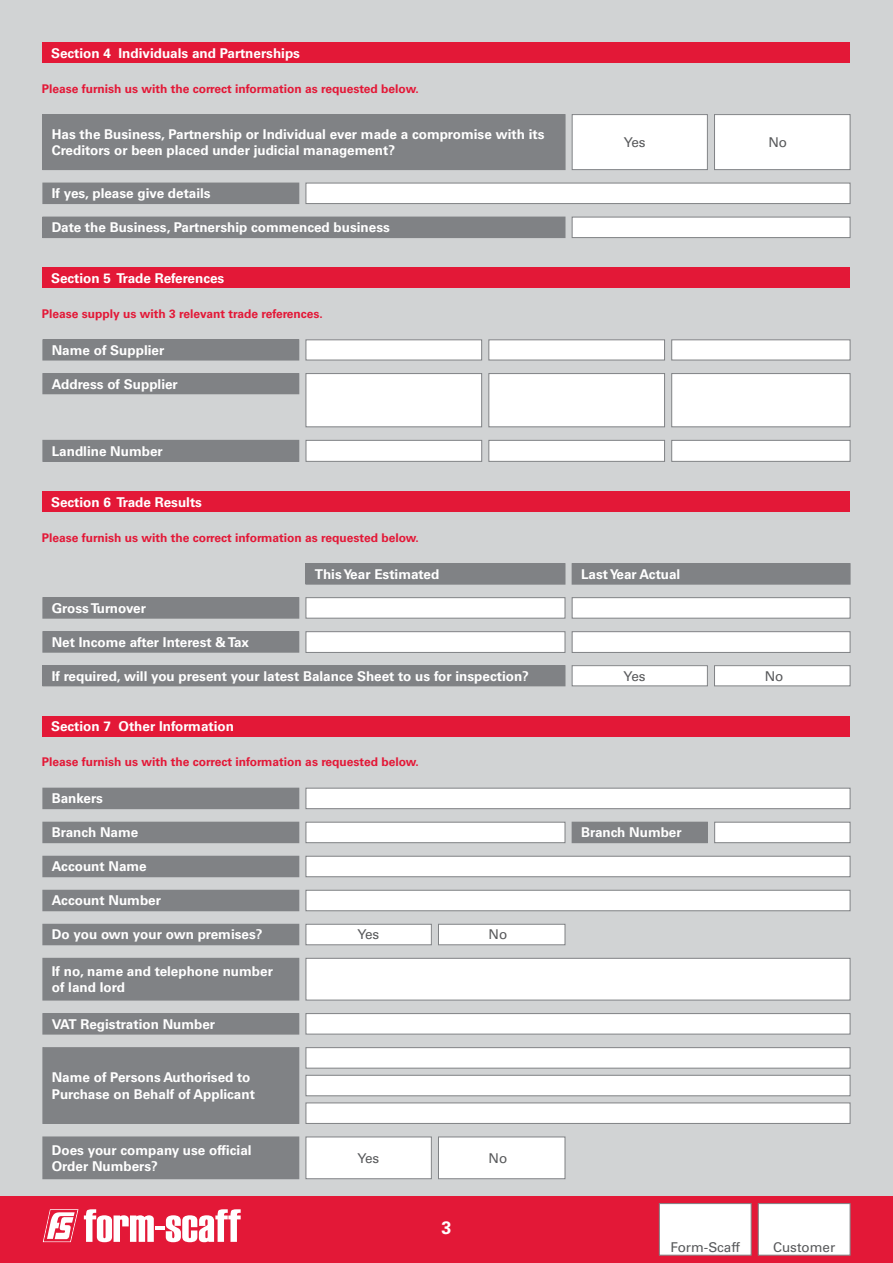
<style>
.page{position:relative;width:893px;height:1263px;background:#d1d3d4}
.page>*{position:absolute;margin:0;border:0;box-sizing:border-box;transform-origin:0 0}
.t1{font:700 18px "Univers LT Std";color:#fff}
.t2{font:700 13.5px/16.2px "Univers LT Std";color:#fff}
.t3{font:13.5px "Univers LT Std";color:#58595b}
.t4{font:700 12px "Univers LT Std";color:#e31837}
</style>
<div class="page">
<div style="left:0;top:1196px;width:893px;height:67px;background:#e31837"></div>
<svg style="left:84px;top:1209px;width:70px;height:33px"></svg>
<hr style="left:155px;top:1226px;width:10px;height:4px;background:#fff">
<svg style="left:166px;top:1209px;width:75px;height:33px"></svg>
<svg style="left:43px;top:1209px;width:35px;height:33px"></svg>
<div style="left:659px;top:1203px;width:92px;height:52px;background:#fff;border:1px solid #808285"></div>
<div style="left:758px;top:1203px;width:92px;height:52px;background:#fff;border:1px solid #808285"></div>
<div style="left:43px;top:268px;width:807px;height:20px;background:#e31837"></div>
<div style="left:43px;top:491px;width:807px;height:21px;background:#e31837"></div>
<div style="left:43px;top:43px;width:807px;height:20px;background:#e31837"></div>
<div style="left:43px;top:183px;width:256px;height:21px;background:#808285"></div>
<div style="left:43px;top:598px;width:256px;height:20px;background:#808285"></div>
<div style="left:43px;top:597px;width:256px;height:21px;border:1px solid #808285"></div>
<div style="left:43px;top:632px;width:256px;height:20px;background:#808285"></div>
<div style="left:43px;top:631px;width:256px;height:21px;border:1px solid #808285"></div>
<div style="left:43px;top:217px;width:522px;height:21px;background:#808285"></div>
<div style="left:43px;top:115px;width:522px;height:55px;background:#808285"></div>
<div style="left:43px;top:114px;width:522px;height:56px;border:1px solid #808285"></div>
<div style="left:306px;top:183px;width:544px;height:21px;background:#fff;border:1px solid #808285"></div>
<div style="left:572px;top:217px;width:278px;height:21px;background:#fff;border:1px solid #808285"></div>
<div style="left:572px;top:115px;width:135px;height:55px;background:#fff"></div>
<div style="left:572px;top:114px;width:136px;height:56px;border:1px solid #808285"></div>
<div style="left:714px;top:115px;width:136px;height:55px;background:#fff"></div>
<div style="left:714px;top:114px;width:136px;height:56px;border:1px solid #808285"></div>
<div style="left:43px;top:340px;width:256px;height:20px;background:#808285"></div>
<div style="left:43px;top:339px;width:256px;height:21px;border:1px solid #808285"></div>
<div style="left:43px;top:374px;width:256px;height:20px;background:#808285"></div>
<div style="left:43px;top:373px;width:256px;height:21px;border:1px solid #808285"></div>
<div style="left:43px;top:440px;width:256px;height:21px;background:#808285"></div>
<div style="left:43px;top:440px;width:256px;height:22px;border:1px solid #808285"></div>
<div style="left:671px;top:339px;width:179px;height:21px;background:#fff;border:1px solid #808285"></div>
<div style="left:306px;top:339px;width:176px;height:21px;background:#fff;border:1px solid #808285"></div>
<div style="left:488px;top:339px;width:177px;height:21px;background:#fff;border:1px solid #808285"></div>
<div style="left:671px;top:373px;width:179px;height:54px;background:#fff;border:1px solid #808285"></div>
<div style="left:306px;top:373px;width:176px;height:54px;background:#fff;border:1px solid #808285"></div>
<div style="left:488px;top:373px;width:177px;height:54px;background:#fff;border:1px solid #808285"></div>
<div style="left:671px;top:440px;width:179px;height:22px;background:#fff;border:1px solid #808285"></div>
<div style="left:306px;top:440px;width:176px;height:22px;background:#fff;border:1px solid #808285"></div>
<div style="left:488px;top:440px;width:177px;height:22px;background:#fff;border:1px solid #808285"></div>
<div style="left:43px;top:666px;width:522px;height:20px;background:#808285"></div>
<div style="left:43px;top:665px;width:522px;height:21px;border:1px solid #808285"></div>
<div style="left:306px;top:597px;width:259px;height:21px;background:#fff;border:1px solid #808285"></div>
<div style="left:306px;top:631px;width:259px;height:22px;background:#fff;border:1px solid #808285"></div>
<div style="left:306px;top:564px;width:259px;height:20px;background:#808285"></div>
<div style="left:306px;top:563px;width:259px;height:21px;border:1px solid #808285"></div>
<div style="left:572px;top:597px;width:278px;height:21px;background:#fff;border:1px solid #808285"></div>
<div style="left:572px;top:631px;width:278px;height:22px;background:#fff;border:1px solid #808285"></div>
<div style="left:572px;top:564px;width:278px;height:20px;background:#808285"></div>
<div style="left:572px;top:563px;width:278px;height:21px;border:1px solid #808285"></div>
<div style="left:572px;top:666px;width:135px;height:20px;background:#fff"></div>
<div style="left:572px;top:665px;width:136px;height:21px;border:1px solid #808285"></div>
<div style="left:714px;top:666px;width:136px;height:20px;background:#fff"></div>
<div style="left:714px;top:665px;width:136px;height:21px;border:1px solid #808285"></div>
<div style="left:43px;top:716px;width:807px;height:20px;background:#e31837"></div>
<div style="left:306px;top:788px;width:544px;height:21px;background:#fff;border:1px solid #808285"></div>
<div style="left:306px;top:822px;width:259px;height:21px;background:#fff;border:1px solid #808285"></div>
<div style="left:714px;top:822px;width:136px;height:21px;background:#fff;border:1px solid #808285"></div>
<div style="left:306px;top:856px;width:544px;height:21px;background:#fff;border:1px solid #808285"></div>
<div style="left:306px;top:890px;width:544px;height:21px;background:#fff;border:1px solid #808285"></div>
<div style="left:306px;top:1013px;width:544px;height:21px;background:#fff;border:1px solid #808285"></div>
<div style="left:306px;top:1047px;width:544px;height:21px;background:#fff;border:1px solid #808285"></div>
<div style="left:306px;top:1075px;width:544px;height:21px;background:#fff;border:1px solid #808285"></div>
<div style="left:306px;top:1102px;width:544px;height:22px;background:#fff;border:1px solid #808285"></div>
<div style="left:306px;top:958px;width:544px;height:42px;background:#fff;border:1px solid #808285"></div>
<div style="left:43px;top:788px;width:256px;height:21px;background:#808285"></div>
<div style="left:43px;top:822px;width:256px;height:21px;background:#808285"></div>
<div style="left:572px;top:822px;width:135px;height:21px;background:#808285"></div>
<div style="left:43px;top:856px;width:256px;height:21px;background:#808285"></div>
<div style="left:43px;top:890px;width:256px;height:21px;background:#808285"></div>
<div style="left:43px;top:1013px;width:256px;height:21px;background:#808285"></div>
<div style="left:43px;top:1048px;width:256px;height:75px;background:#808285"></div>
<div style="left:43px;top:1047px;width:256px;height:77px;border:1px solid #808285"></div>
<div style="left:43px;top:958px;width:256px;height:42px;background:#808285"></div>
<div style="left:43px;top:924px;width:256px;height:21px;background:#808285"></div>
<div style="left:43px;top:1137px;width:256px;height:42px;background:#808285"></div>
<div style="left:43px;top:1136px;width:256px;height:43px;border:1px solid #808285"></div>
<div style="left:306px;top:924px;width:125px;height:21px;background:#fff"></div>
<div style="left:306px;top:924px;width:126px;height:21px;border:1px solid #808285"></div>
<div style="left:306px;top:1137px;width:125px;height:42px;background:#fff"></div>
<div style="left:306px;top:1136px;width:126px;height:43px;border:1px solid #808285"></div>
<div style="left:438px;top:924px;width:127px;height:21px;background:#fff"></div>
<div style="left:438px;top:924px;width:127px;height:21px;border:1px solid #808285"></div>
<div style="left:438px;top:1137px;width:127px;height:42px;background:#fff"></div>
<div style="left:438px;top:1136px;width:127px;height:43px;border:1px solid #808285"></div>
<p class="t2" style="left:51px;top:45px;width:251px">Section 4 Individuals and Partnerships</p>
<p class="t4" style="left:42px;top:82px;width:378px">Please furnish us with the correct information as requested below.</p>
<p class="t2" style="left:52px;top:126px;width:494px">Has the Business, Partnership or Individual ever made a compromise with its<br>Creditors or been placed under judicial management?</p>
<p class="t3" style="left:624px;top:134px;width:23px">Yes</p>
<p class="t3" style="left:768px;top:134px;width:20px">No</p>
<p class="t2" style="left:52px;top:185px;width:160px">If yes, please give details</p>
<p class="t2" style="left:52px;top:219px;width:340px">Date the Business, Partnership commenced business</p>
<p class="t2" style="left:51px;top:270px;width:175px">Section 5 Trade References</p>
<p class="t4" style="left:42px;top:307px;width:283px">Please supply us with 3 relevant trade references.</p>
<p class="t2" style="left:52px;top:342px;width:114px">Name of Supplier</p>
<p class="t2" style="left:52px;top:376px;width:128px">Address of Supplier</p>
<p class="t2" style="left:52px;top:443px;width:113px">Landline Number</p>
<p class="t2" style="left:51px;top:494px;width:152px">Section 6 Trade Results</p>
<p class="t4" style="left:42px;top:531px;width:378px">Please furnish us with the correct information as requested below.</p>
<p class="t2" style="left:52px;top:600px;width:96px">Gross Turnover</p>
<p class="t2" style="left:52px;top:634px;width:199px">Net Income after Interest &amp; Tax</p>
<p class="t2" style="left:315px;top:566px;width:126px">This Year Estimated</p>
<p class="t2" style="left:581px;top:566px;width:101px">Last Year Actual</p>
<p class="t2" style="left:52px;top:668px;width:479px">If required, will you present your latest Balance Sheet to us for inspection?</p>
<p class="t2" style="left:51px;top:718px;width:184px">Section 7 Other Information</p>
<p class="t4" style="left:42px;top:755px;width:378px">Please furnish us with the correct information as requested below.</p>
<p class="t3" style="left:624px;top:668px;width:23px">Yes</p>
<p class="t3" style="left:765px;top:668px;width:20px">No</p>
<p class="t2" style="left:52px;top:790px;width:53px">Bankers</p>
<p class="t2" style="left:52px;top:824px;width:88px">Branch Name</p>
<p class="t2" style="left:581px;top:824px;width:102px">Branch Number</p>
<p class="t2" style="left:52px;top:859px;width:96px">Account Name</p>
<p class="t2" style="left:52px;top:893px;width:111px">Account Number</p>
<p class="t2" style="left:52px;top:927px;width:212px">Do you own your own premises?</p>
<p class="t2" style="left:52px;top:963px;width:223px">If no, name and telephone number of land lord</p>
<p class="t2" style="left:52px;top:1016px;width:165px">VAT Registration Number</p>
<p class="t2" style="left:52px;top:1069px;width:205px">Name of Persons Authorised to<br>Purchase on Behalf of Applicant</p>
<p class="t2" style="left:52px;top:1142px;width:201px">Does your company use official<br>Order Numbers?</p>
<p class="t3" style="left:357px;top:927px;width:23px">Yes</p>
<p class="t3" style="left:489px;top:927px;width:20px">No</p>
<p class="t3" style="left:357px;top:1150px;width:23px">Yes</p>
<h1 class="t1" style="left:441px;top:1216px;width:12px">3</h1>
<p class="t3" style="left:489px;top:1150px;width:20px">No</p>
<p class="t3" style="left:670px;top:1239px;width:71px">Form-Scaff</p>
<p class="t3" style="left:773px;top:1239px;width:64px">Customer</p>
</div>
